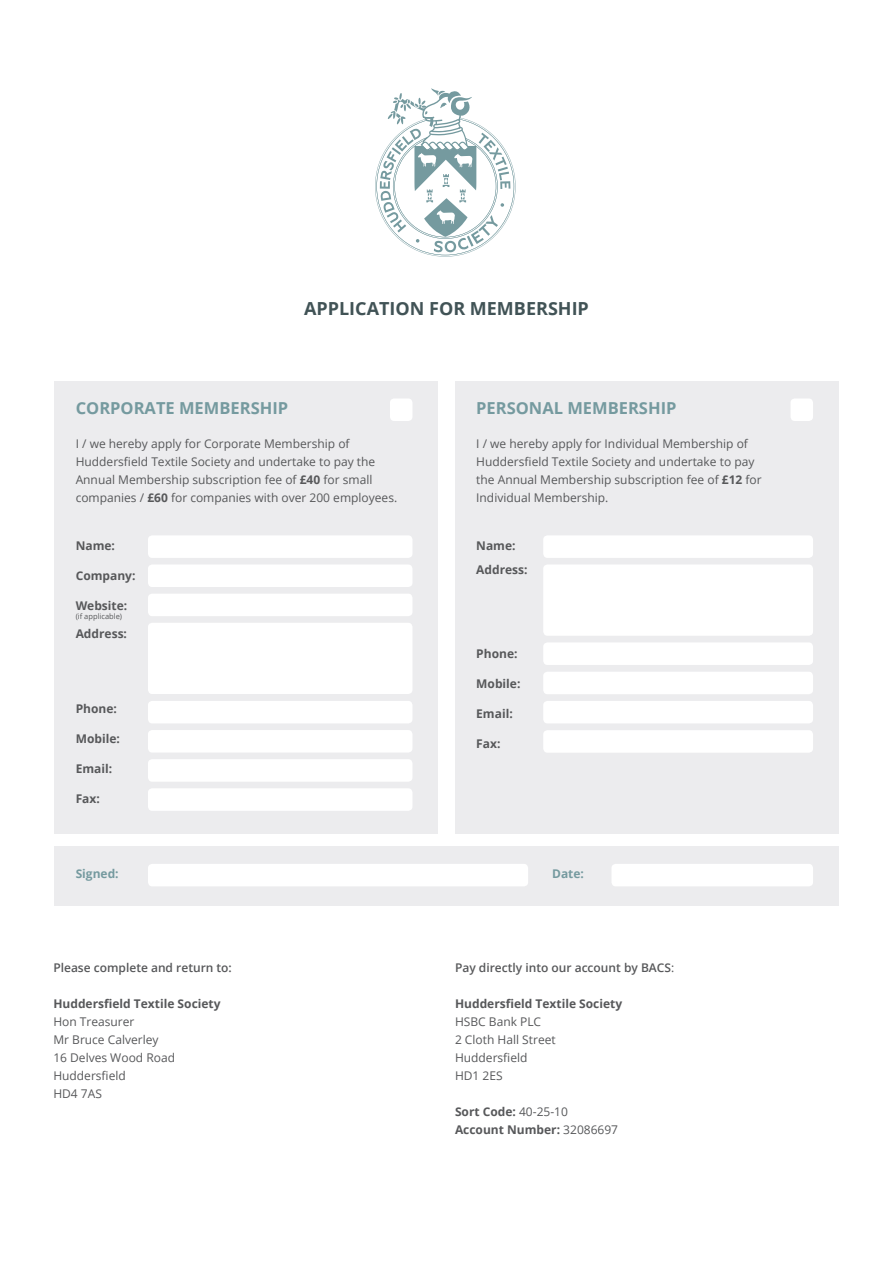
<style>
.page{position:relative;width:893px;height:1263px;background:#fff}
.page>*{position:absolute;margin:0;border:0;box-sizing:border-box;transform-origin:0 0}
.t1{font:700 18px "Open Sans";color:#415356}
.t2{font:700 16.5px "Open Sans";color:#759a9f}
.t3{font:12px/18px "Open Sans";color:#57585a}
.t4{font:700 12px/18px "Open Sans";color:#57585a}
.t5{font:600 12px "Open Sans";color:#57585a}
.t6{font:700 12px "Open Sans";color:#759a9f}
.t7{font:7.5px "Open Sans";color:#57585a}
.s1{font-weight:700}
.s2{font-weight:400}
</style>
<div class="page">
<svg style="left:375px;top:88px;width:141px;height:169px"></svg>
<div style="left:54px;top:381px;width:384px;height:452px;background:#ececee"></div>
<div style="left:54px;top:846px;width:785px;height:59px;background:#ececee"></div>
<div style="left:455px;top:381px;width:384px;height:452px;background:#ececee"></div>
<div style="left:390px;top:398px;width:22px;height:23px;background:#fff;border-radius:4px"></div>
<div style="left:148px;top:535px;width:264px;height:23px;background:#fff;border-radius:4px"></div>
<div style="left:148px;top:701px;width:264px;height:22px;background:#fff;border-radius:4px"></div>
<div style="left:148px;top:864px;width:380px;height:22px;background:#fff;border-radius:4px"></div>
<div style="left:611px;top:864px;width:202px;height:22px;background:#fff;border-radius:4px"></div>
<div style="left:543px;top:535px;width:270px;height:23px;background:#fff;border-radius:4px"></div>
<div style="left:543px;top:642px;width:270px;height:23px;background:#fff;border-radius:4px"></div>
<div style="left:543px;top:672px;width:270px;height:22px;background:#fff;border-radius:4px"></div>
<div style="left:543px;top:701px;width:270px;height:22px;background:#fff;border-radius:4px"></div>
<div style="left:148px;top:564px;width:264px;height:23px;background:#fff;border-radius:4px"></div>
<div style="left:148px;top:730px;width:264px;height:22px;background:#fff;border-radius:4px"></div>
<div style="left:148px;top:594px;width:264px;height:22px;background:#fff;border-radius:4px"></div>
<div style="left:148px;top:759px;width:264px;height:23px;background:#fff;border-radius:4px"></div>
<div style="left:148px;top:623px;width:264px;height:71px;background:#fff;border-radius:4px"></div>
<div style="left:543px;top:564px;width:270px;height:72px;background:#fff;border-radius:4px"></div>
<div style="left:790px;top:398px;width:23px;height:23px;background:#fff;border-radius:4px"></div>
<div style="left:148px;top:788px;width:264px;height:23px;background:#fff;border-radius:4px"></div>
<div style="left:543px;top:730px;width:270px;height:23px;background:#fff;border-radius:4px"></div>
<h1 class="t1" style="left:304px;top:295px;width:286px">APPLICATION FOR MEMBERSHIP</h1>
<h2 class="t2" style="left:76px;top:397px;width:214px">CORPORATE MEMBERSHIP</h2>
<h2 class="t2" style="left:476px;top:397px;width:202px">PERSONAL MEMBERSHIP</h2>
<p class="t3" style="left:76px;top:434px;width:323px">I / we hereby apply for Corporate Membership of Huddersfield Textile Society and undertake to pay the Annual Membership subscription fee of <span class="s1">£40</span> for small companies / <span class="s1">£60</span> for companies with over 200 employees.</p>
<p class="t4" style="left:76px;top:536px;width:41px">Name:</p>
<p class="t4" style="left:76px;top:566px;width:61px">Company:</p>
<p class="t4" style="left:76px;top:596px;width:53px">Website:</p>
<p class="t7" style="left:76px;top:611px;width:48px">(if applicable)</p>
<p class="t4" style="left:76px;top:625px;width:53px">Address:</p>
<p class="t4" style="left:76px;top:700px;width:43px">Phone:</p>
<p class="t4" style="left:76px;top:730px;width:46px">Mobile:</p>
<p class="t4" style="left:76px;top:760px;width:38px">Email:</p>
<p class="t4" style="left:76px;top:790px;width:26px">Fax:</p>
<p class="t3" style="left:476px;top:434px;width:287px">I / we hereby apply for Individual Membership of Huddersfield Textile Society and undertake to pay the Annual Membership subscription fee of <span class="s1">£12</span> for Individual Membership.</p>
<p class="t4" style="left:476px;top:533px;width:53px;line-height:24px">Name:<br>Address:</p>
<p class="t4" style="left:476px;top:644px;width:43px">Phone:</p>
<p class="t4" style="left:476px;top:674px;width:46px">Mobile:</p>
<p class="t4" style="left:476px;top:704px;width:38px">Email:</p>
<p class="t4" style="left:476px;top:734px;width:26px">Fax:</p>
<p class="t6" style="left:76px;top:865px;width:45px">Signed:</p>
<p class="t6" style="left:552px;top:865px;width:33px">Date:</p>
<p class="t5" style="left:53px;top:959px;width:180px">Please complete and return to:</p>
<p class="t4" style="left:53px;top:994px;width:169px">Huddersfield Textile Society</p>
<p class="t3" style="left:53px;top:1012px;width:123px">Hon Treasurer<br>Mr Bruce Calverley<br>16 Delves Wood Road<br>Huddersfield<br>HD4 7AS</p>
<p class="t5" style="left:455px;top:959px;width:221px">Pay directly into our account by BACS<span class="s2">:</span></p>
<p class="t4" style="left:455px;top:994px;width:169px">Huddersfield Textile Society</p>
<p class="t3" style="left:455px;top:1012px;width:102px">HSBC Bank PLC<br>2 Cloth Hall Street<br>Huddersfield<br>HD1 2ES</p>
<p class="t4" style="left:455px;top:1102px;width:165px">Sort Code: <span class="s2">40-25-10<br></span>Account Number: <span class="s2">32086697</span></p>
</div>
